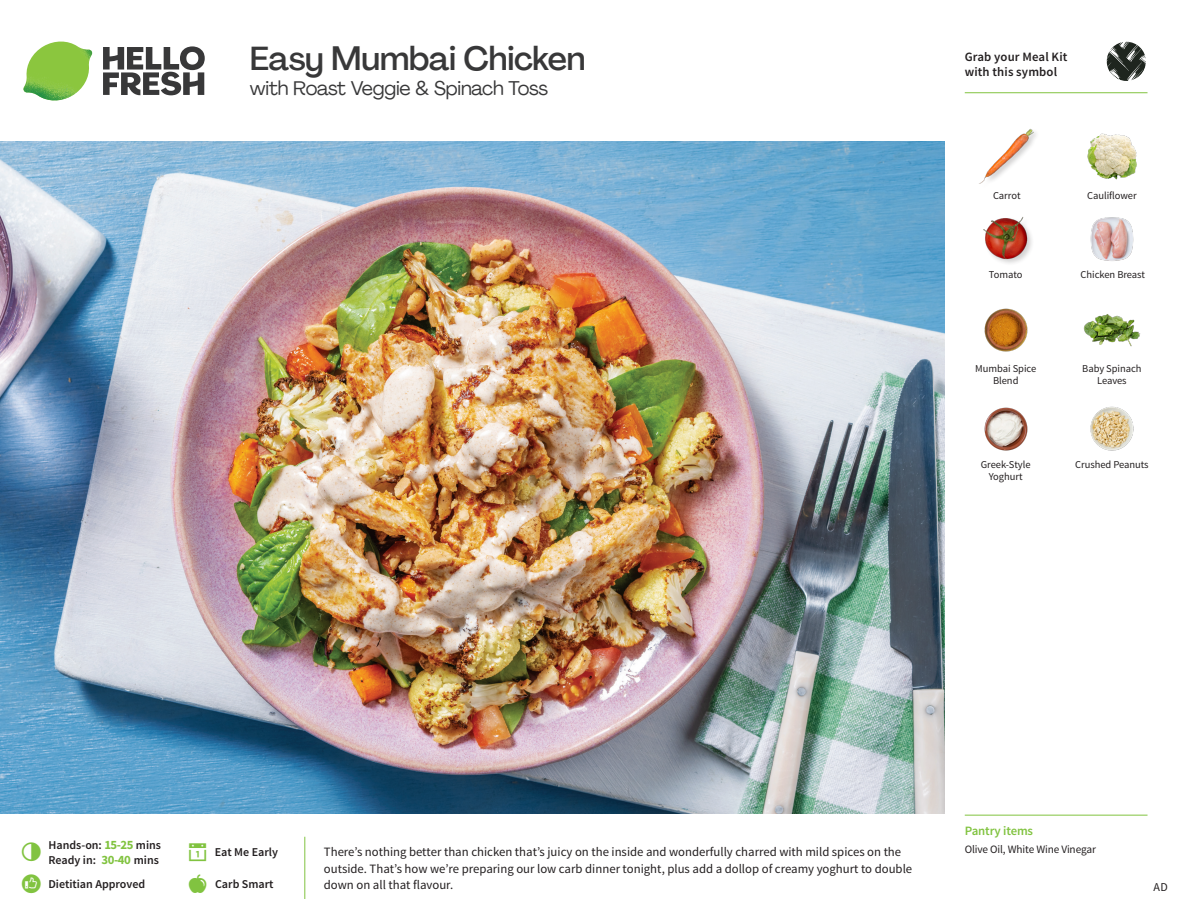
<style>
.page{position:relative;width:1188px;height:918px;background:#fff}
.page>*{position:absolute;margin:0;border:0;box-sizing:border-box;transform-origin:0 0}
._15_Titel_UK{font:500 33px "Agrandir";letter-spacing:-.01em;color:#383839}
._15_Titel_UK-2{font:19.5px "Agrandir";letter-spacing:-.01em;color:#383839}
.Step_6_Text_AU{font:12.75px/16.5px "Source Sans Pro";color:#231f20}
.t1{font:600 12.75px/15px "Source Sans Pro";letter-spacing:.01em;color:#231f20}
._04_Headers_Front{font:600 12.75px "Source Sans Pro";letter-spacing:-.01em;color:#81c340}
._04_Intro{font:600 12px "Source Sans Pro";color:#231f20}
.t2{font:12px "Source Sans Pro";color:#231f20}
._05_Pantry{font:11.25px "Source Sans Pro";letter-spacing:-.01em;color:#231f20}
._18_FRONT_ingredient{font:10.5px/12px "Source Sans Pro";letter-spacing:-.005em;color:#231f20;text-align:center}
.s1{font-weight:700;font-size:12.75px;color:#81c340}
</style>
<div class="page">
<svg style="left:103px;top:46px;width:102px;height:49px"></svg>
<img style="left:23px;top:42px;width:69px;height:59px">
<img style="left:0;top:142px;width:945px;height:672px">
<img style="left:1083px;top:314px;width:58px;height:33px">
<img style="left:984px;top:407px;width:44px;height:44px">
<img style="left:1090px;top:406px;width:44px;height:45px">
<img style="left:1090px;top:217px;width:44px;height:44px">
<img style="left:1087px;top:133px;width:50px;height:47px">
<img style="left:984px;top:308px;width:44px;height:44px">
<img style="left:983px;top:217px;width:49px;height:46px">
<img style="left:979px;top:128px;width:56px;height:56px">
<hr style="left:965px;top:815px;width:183px;height:1px;background:#81c340">
<svg style="left:1089px;top:41px;width:59px;height:53px"></svg>
<hr style="left:965px;top:92px;width:183px;height:1px;background:#81c340">
<p class="_15_Titel_UK" style="left:250px;top:38px;width:337px">Easy Mumbai Chicken</p>
<p class="_15_Titel_UK-2" style="left:250px;top:76px;width:300px">with Roast Veggie &amp; Spinach Toss</p>
<p class="t1" style="left:965px;top:50px;width:104px">Grab your Meal Kit with this symbol</p>
<p class="_18_FRONT_ingredient" style="left:993px;top:189px;width:29px">Carrot</p>
<p class="_18_FRONT_ingredient" style="left:1087px;top:189px;width:51px">Cauliflower</p>
<p class="_18_FRONT_ingredient" style="left:989px;top:269px;width:35px">Tomato</p>
<p class="_18_FRONT_ingredient" style="left:1081px;top:269px;width:66px">Chicken Breast</p>
<p class="_18_FRONT_ingredient" style="left:975px;top:362px;width:62px">Mumbai Spice<br>Blend</p>
<p class="_18_FRONT_ingredient" style="left:1082px;top:362px;width:61px">Baby Spinach<br>Leaves</p>
<p class="_18_FRONT_ingredient" style="left:981px;top:459px;width:51px">Greek-Style<br>Yoghurt</p>
<p class="_18_FRONT_ingredient" style="left:1075px;top:459px;width:75px">Crushed Peanuts</p>
<p class="_04_Intro" style="left:48px;top:837px;width:114px">Hands-on: <span class="s1">15-25</span> mins</p>
<p class="_04_Intro" style="left:48px;top:852px;width:112px">Ready in: <span class="s1">30-40</span> mins</p>
<p class="Step_6_Text_AU" style="left:324px;top:844px;width:590px">There’s nothing better than chicken that’s juicy on the inside and wonderfully charred with mild spices on the outside. That’s how we’re preparing our low carb dinner tonight, plus add a dollop of creamy yoghurt to double</p>
<p class="_04_Intro" style="left:215px;top:845px;width:65px">Eat Me Early</p>
<p class="_04_Intro" style="left:215px;top:876px;width:60px">Carb Smart</p>
<p class="_04_Intro" style="left:48px;top:876px;width:98px">Dietitian Approved</p>
<p class="Step_6_Text_AU" style="left:324px;top:877px;width:131px">down on all that flavour.</p>
<p class="_04_Headers_Front" style="left:965px;top:822px;width:70px">Pantry items</p>
<p class="_05_Pantry" style="left:965px;top:842px;width:133px">Olive Oil, White Wine Vinegar</p>
<p class="t2" style="left:1154px;top:879px;width:16px">AD</p>
</div>
